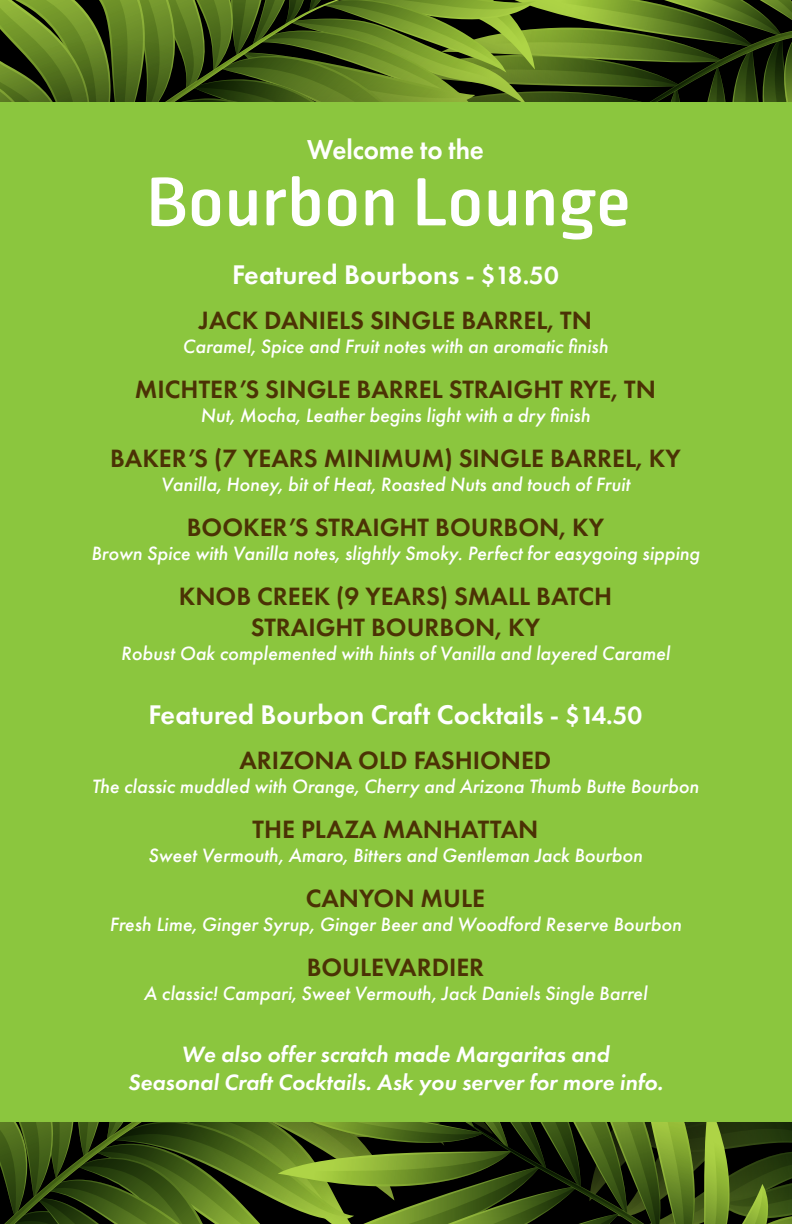
<style>
.page{position:relative;width:792px;height:1224px;background:#fff}
.page>*{position:absolute;margin:0;border:0;box-sizing:border-box;transform-origin:0 0}
.t1{font:500 72px "Ropa Soft Pro";color:#fff;scale:1.1 1}
.t2{font:600 28.4px "Futura PT";letter-spacing:-.005em;color:#fff;scale:.95 1}
.t3{font:600 28px "Futura PT";color:#fff}
.t4{font:600 26px/31.2px "Futura PT";color:#4b3205;text-align:center}
.t5{font:italic 600 23px/28px "Futura PT";color:#fff;text-align:center}
.t6{font:italic 500 20px "Futura PT";color:#fff}
.s1{font-size:26px}
</style>
<div class="page">
<div style="left:0;top:92px;width:792px;height:1037px;background:#8bc63e"></div>
<svg style="left:0;top:0;width:792px;height:102px;background:#465d1a"></svg>
<svg style="left:78px;top:16px;width:546px;height:86px;background:#526c1e"></svg>
<svg style="left:0;top:1122px;width:792px;height:102px;background:#3e5417"></svg>
<p class="t2" style="left:307px;top:132px;width:187px">Welcome to the</p>
<p class="t1" style="left:146px;top:162px;width:442px">Bourbon Lounge</p>
<p class="t3" style="left:232px;top:257px;width:328px">Featured Bourbons <span class="s1">- $18.50</span></p>
<p class="t4" style="left:199px;top:304px;width:395px">JACK DANIELS SINGLE BARREL, TN</p>
<p class="t6" style="left:183px;top:333px;width:427px">Caramel, Spice and Fruit notes with an aromatic fnish</p>
<p class="t4" style="left:135px;top:373px;width:522px">MICHTER’S SINGLE BARREL STRAIGHT RYE, TN</p>
<p class="t6" style="left:201px;top:402px;width:391px">Nut, Mocha, Leather begins light with a dry fnish</p>
<p class="t4" style="left:110px;top:442px;width:572px">BAKER’S (7 YEARS MINIMUM) SINGLE BARREL, KY</p>
<p class="t6" style="left:161px;top:471px;width:471px">Vanilla, Honey, bit of Heat, Roasted Nuts and touch of Fruit</p>
<p class="t4" style="left:187px;top:511px;width:419px">BOOKER’S STRAIGHT BOURBON, KY</p>
<p class="t6" style="left:91px;top:540px;width:610px">Brown Spice with Vanilla notes, slightly Smoky. Perfect for easygoing sipping</p>
<p class="t4" style="left:179px;top:580px;width:435px">KNOB CREEK (9 YEARS) SMALL BATCH<br>STRAIGHT BOURBON, KY</p>
<p class="t6" style="left:121px;top:641px;width:551px">Robust Oak complemented with hints of Vanilla and layered Caramel</p>
<p class="t3" style="left:149px;top:697px;width:495px">Featured Bourbon Craft Cocktails <span class="s1">- $14.50</span></p>
<p class="t4" style="left:240px;top:744px;width:313px">ARIZONA OLD FASHIONED</p>
<p class="t6" style="left:92px;top:774px;width:609px">The classic muddled with Orange, Cherry and Arizona Thumb Butte Bourbon</p>
<p class="t4" style="left:253px;top:813px;width:287px">THE PLAZA MANHATTAN</p>
<p class="t6" style="left:148px;top:843px;width:496px">Sweet Vermouth, Amaro, Bitters and Gentleman Jack Bourbon</p>
<p class="t4" style="left:306px;top:882px;width:181px">CANYON MULE</p>
<p class="t6" style="left:109px;top:912px;width:574px">Fresh Lime, Ginger Syrup, Ginger Beer and Woodford Reserve Bourbon</p>
<p class="t4" style="left:307px;top:951px;width:179px">BOULEVARDIER</p>
<p class="t6" style="left:144px;top:981px;width:505px">A classic! Campari, Sweet Vermouth, Jack Daniels Single Barrel</p>
<p class="t5" style="left:128px;top:1040px;width:537px">We also offer scratch made Margaritas and<br>Seasonal Craft Cocktails. Ask you server for more info.</p>
</div>
